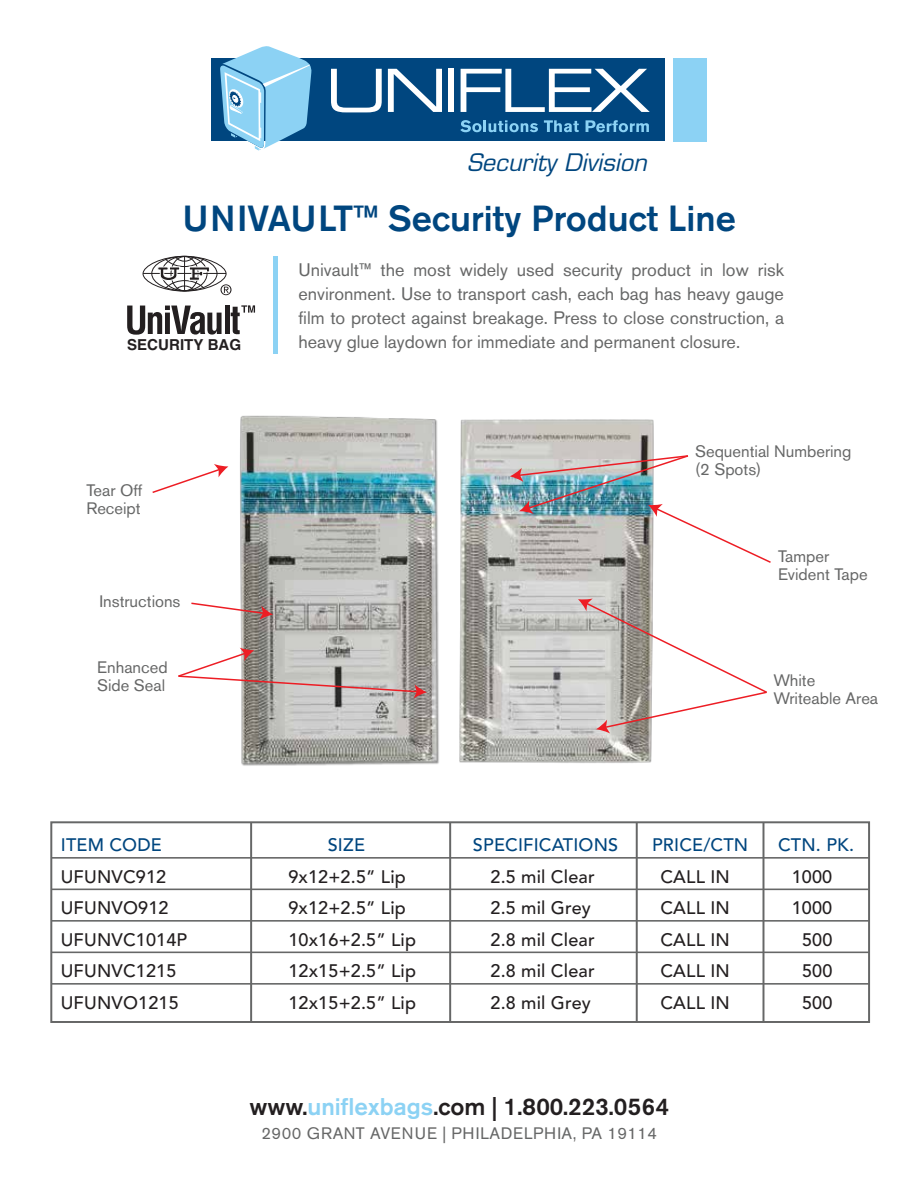
<style>
.page{position:relative;width:918px;height:1188px;background:#fff}
.page>*{position:absolute;margin:0;border:0;box-sizing:border-box;transform-origin:0 0}
.t1{font:500 36px "Akzidenz Grotesk BE";color:#00467f}
.t2{font:500 24px "Akzidenz Grotesk BE";color:#231f20}
.t3{font:italic 23.55px "Eurostile";color:#00467f}
.t4{font:500 18px "Avenir";letter-spacing:.01em;color:#231f20}
.t5{font:18px/24px "Akzidenz Grotesk BE";color:#666767;text-align:justify}
.t6{font:500 18px "Avenir";letter-spacing:.01em;color:#00467f}
.t7{font:16.5px/18px "Akzidenz Grotesk BE";color:#666767}
.t8{font:16.5px "Akzidenz Grotesk BE";letter-spacing:.025em;color:#666767}
.t9{font:700 15.15px "Helvetica";color:#231f20}
.s1{color:#8cd2f4}
</style>
<div class="page">
<svg style="left:127px;top:306px;width:95px;height:29px"></svg>
<div style="left:225px;top:306px;width:5px;height:28px;background:#231f20"></div>
<svg style="left:231px;top:305px;width:24px;height:30px"></svg>
<hr style="left:143px;top:273px;width:83px;height:1px;background:#231f20">
<svg style="left:157px;top:256px;width:53px;height:35px"></svg>
<hr style="left:184px;top:256px;width:1px;height:35px;background:#231f20">
<svg style="left:221px;top:284px;width:11px;height:11px"></svg>
<img style="left:228px;top:415px;width:426px;height:351px">
<div style="left:273px;top:257px;width:5px;height:97px;background:#8cd2f4"></div>
<svg style="left:152px;top:464px;width:76px;height:29px"></svg>
<svg style="left:191px;top:602px;width:82px;height:18px"></svg>
<img style="left:510px;top:454px;width:261px;height:110px">
<svg style="left:578px;top:598px;width:189px;height:136px"></svg>
<svg style="left:178px;top:648px;width:249px;height:51px"></svg>
<svg style="left:50px;top:821px;width:821px;height:202px"></svg>
<hr style="left:51px;top:857px;width:818px;height:2px;background:#666767">
<hr style="left:51px;top:889px;width:818px;height:1px;background:#666767">
<hr style="left:51px;top:920px;width:818px;height:2px;background:#666767">
<hr style="left:51px;top:952px;width:818px;height:1px;background:#666767">
<hr style="left:51px;top:983px;width:818px;height:2px;background:#666767">
<hr style="left:250px;top:822px;width:2px;height:200px;background:#666767">
<hr style="left:449px;top:822px;width:2px;height:200px;background:#666767">
<hr style="left:636px;top:822px;width:2px;height:200px;background:#666767">
<hr style="left:763px;top:822px;width:1px;height:200px;background:#666767">
<div style="left:211px;top:58px;width:454px;height:83px;background:#00467f"></div>
<div style="left:673px;top:58px;width:34px;height:83px;background:#8cd2f4"></div>
<svg style="left:331px;top:69px;width:51px;height:43px"></svg>
<svg style="left:388px;top:69px;width:54px;height:43px"></svg>
<div style="left:449px;top:69px;width:5px;height:43px;background:#fff"></div>
<svg style="left:461px;top:69px;width:189px;height:43px"></svg>
<svg style="left:460px;top:120px;width:78px;height:12px"></svg>
<svg style="left:544px;top:120px;width:35px;height:12px"></svg>
<svg style="left:586px;top:120px;width:63px;height:12px"></svg>
<svg style="left:220px;top:46px;width:92px;height:105px"></svg>
<h3 class="t3" style="left:467px;top:148px;width:181px">Security Division</h3>
<h1 class="t1" style="left:182px;top:196px;width:555px">UNIVAULT™ Security Product Line</h1>
<p class="t5" style="left:298px;top:258px;width:487px">Univault™ the most widely used security product in low risk environment. Use to transport cash, each bag has heavy gauge film to protect against breakage. Press to close construction, a</p>
<p class="t9" style="left:127px;top:335px;width:116px">SECURITY BAG</p>
<p class="t5" style="left:298px;top:330px;width:443px">heavy glue laydown for immediate and permanent closure.</p>
<p class="t7" style="left:86px;top:481px;width:58px">Tear Off<br>Receipt</p>
<p class="t7" style="left:99px;top:592px;width:83px">Instructions</p>
<p class="t7" style="left:97px;top:658px;width:72px">Enhanced<br>Side Seal</p>
<p class="t7" style="left:695px;top:442px;width:158px">Sequential Numbering (2 Spots)</p>
<p class="t7" style="left:778px;top:548px;width:91px">Tamper<br>Evident Tape</p>
<p class="t7" style="left:774px;top:671px;width:106px">White<br>Writeable Area</p>
<p class="t6" style="left:61px;top:835px;width:103px">ITEM CODE</p>
<p class="t6" style="left:328px;top:835px;width:39px">SIZE</p>
<p class="t6" style="left:473px;top:835px;width:147px">SPECIFICATIONS</p>
<p class="t6" style="left:652px;top:835px;width:98px">PRICE/CTN</p>
<p class="t6" style="left:778px;top:835px;width:77px">CTN. PK.</p>
<p class="t4" style="left:61px;top:866px;width:107px">UFUNVC912</p>
<p class="t4" style="left:288px;top:866px;width:119px">9x12+2.5” Lip</p>
<p class="t4" style="left:491px;top:866px;width:106px">2.5 mil Clear</p>
<p class="t4" style="left:660px;top:866px;width:71px">CALL IN</p>
<p class="t4" style="left:792px;top:866px;width:42px">1000</p>
<p class="t4" style="left:61px;top:898px;width:109px">UFUNVO912</p>
<p class="t4" style="left:288px;top:898px;width:119px">9x12+2.5” Lip</p>
<p class="t4" style="left:491px;top:898px;width:102px">2.5 mil Grey</p>
<p class="t4" style="left:660px;top:898px;width:71px">CALL IN</p>
<p class="t4" style="left:792px;top:898px;width:42px">1000</p>
<p class="t4" style="left:61px;top:929px;width:128px">UFUNVC1014P</p>
<p class="t4" style="left:288px;top:929px;width:129px">10x16+2.5” Lip</p>
<p class="t4" style="left:491px;top:929px;width:106px">2.8 mil Clear</p>
<p class="t4" style="left:660px;top:929px;width:71px">CALL IN</p>
<p class="t4" style="left:802px;top:929px;width:32px">500</p>
<p class="t4" style="left:61px;top:961px;width:117px">UFUNVC1215</p>
<p class="t4" style="left:288px;top:961px;width:129px">12x15+2.5” Lip</p>
<p class="t4" style="left:491px;top:961px;width:106px">2.8 mil Clear</p>
<p class="t4" style="left:660px;top:961px;width:71px">CALL IN</p>
<p class="t4" style="left:802px;top:961px;width:32px">500</p>
<p class="t4" style="left:61px;top:992px;width:119px">UFUNVO1215</p>
<p class="t4" style="left:288px;top:992px;width:129px">12x15+2.5” Lip</p>
<p class="t4" style="left:491px;top:992px;width:102px">2.8 mil Grey</p>
<p class="t4" style="left:660px;top:992px;width:71px">CALL IN</p>
<p class="t4" style="left:802px;top:992px;width:32px">500</p>
<h2 class="t2" style="left:249px;top:1092px;width:421px">www.<span class="s1">uniflexbags</span>.com | 1.800.223.0564</h2>
<p class="t8" style="left:261px;top:1123px;width:397px">2900 GRANT AVENUE | PHILADELPHIA, PA 19114</p>
</div>
